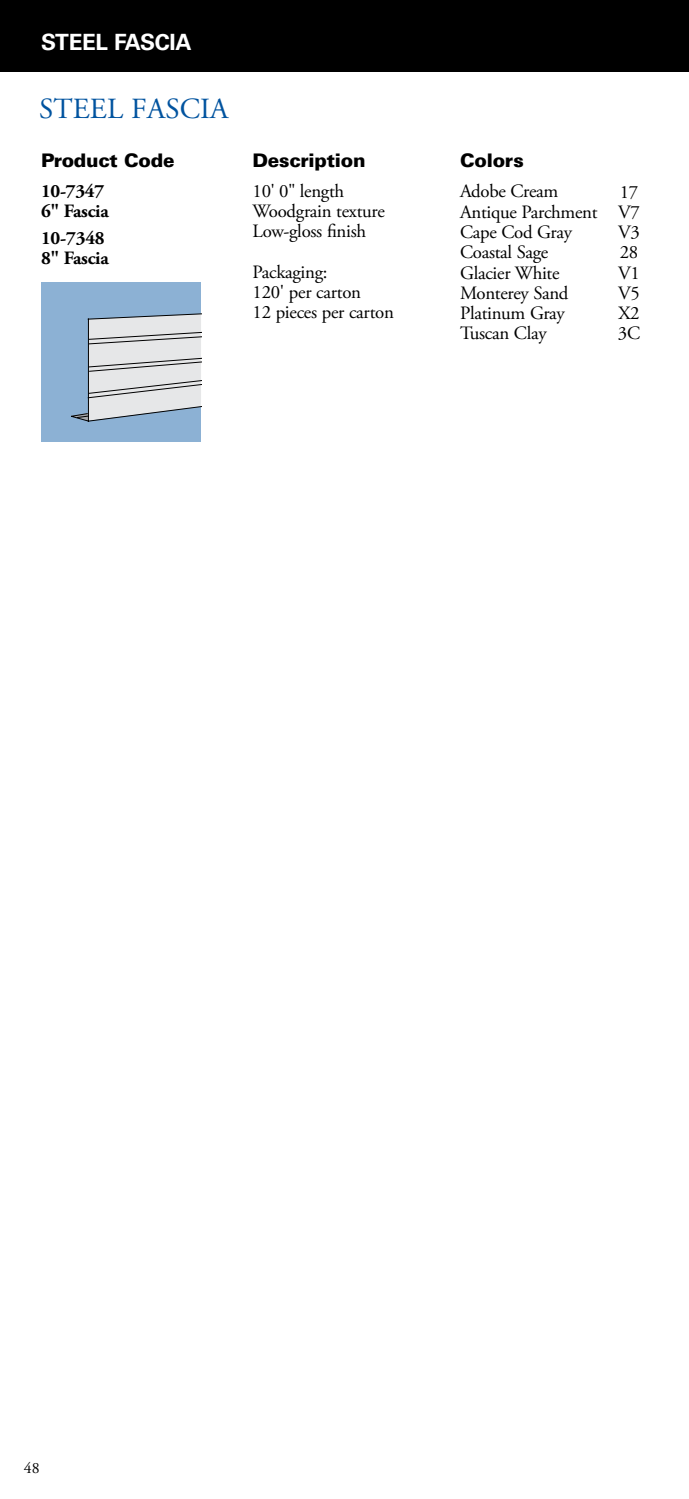
<style>
.page{position:relative;width:689px;height:1499px;background:#fff}
.page>*{position:absolute;margin:0;border:0;box-sizing:border-box;transform-origin:0 0}
.t1{font:29.25px "Adobe Garamond Pro";letter-spacing:.005em;color:#00539f}
.t2{font:700 22.5px "Univers LT Pro 65";letter-spacing:-.015em;color:#fff}
.t3{font:18.9px/20.2px "Adobe Garamond Pro";letter-spacing:-.015em;color:#000}
.t4{font:700 18.9px/20.2px "Adobe Garamond Pro";letter-spacing:-.015em;color:#000}
.t5{font:900 18.9px "Univers LT Pro 75";letter-spacing:-.015em;color:#000}
.t6{font:15.75px "Adobe Garamond Pro";color:#000}
</style>
<div class="page">
<div style="left:0;top:0;width:688px;height:71px;background:#000"></div>
<div style="left:41px;top:282px;width:160px;height:159px;background:#8cb1d4"></div>
<svg style="left:71px;top:313px;width:130px;height:109px"></svg>
<p class="t2" style="left:41px;top:26px;width:152px">STEEL FASCIA</p>
<h1 class="t1" style="left:39px;top:91px;width:191px">STEEL FASCIA</h1>
<p class="t5" style="left:41px;top:147px;width:135px">Product Code</p>
<p class="t4" style="left:41px;top:181px;width:69px">10-7347<br>6" Fascia</p>
<p class="t4" style="left:41px;top:228px;width:69px">10-7348<br>8" Fascia</p>
<p class="t5" style="left:252px;top:146px;width:115px">Description</p>
<p class="t3" style="left:252px;top:181px;width:134px">10' 0" length<br>Woodgrain texture<br>Low-gloss finish</p>
<p class="t3" style="left:252px;top:262px;width:143px">Packaging:<br>120' per carton<br>12 pieces per carton</p>
<p class="t5" style="left:460px;top:146px;width:65px">Colors</p>
<p class="t3" style="left:460px;top:182px;width:139px">Adobe Cream<br>Antique Parchment<br>Cape Cod Gray<br>Coastal Sage<br>Glacier White<br>Monterey Sand<br>Platinum Gray<br>Tuscan Clay</p>
<p class="t3" style="left:617px;top:182px;width:24px;text-align:justify">17<br>V7<br>V3<br>28<br>V1<br>V5<br>X2<br>3C</p>
<p class="t6" style="left:24px;top:1458px;width:17px">48</p>
</div>
